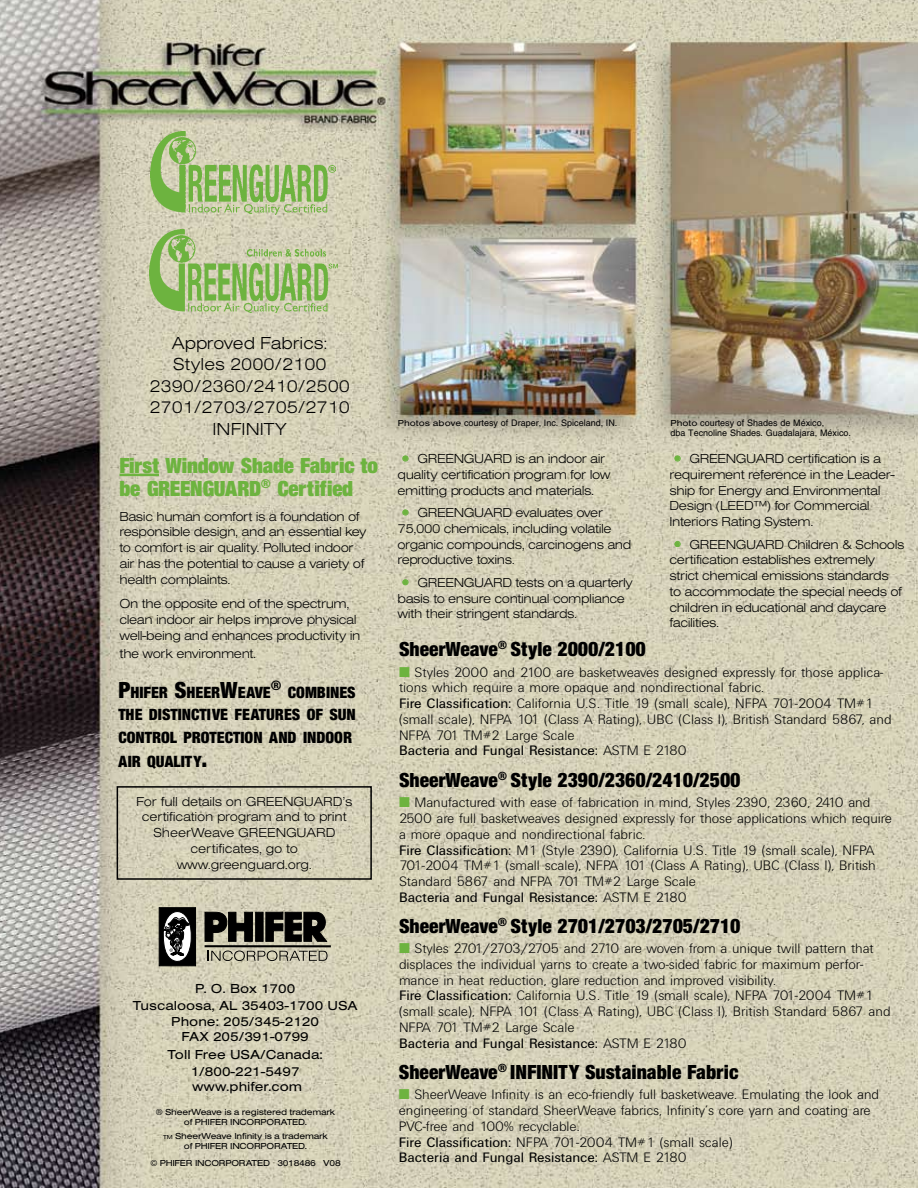
<style>
.page{position:relative;width:918px;height:1188px;background:#fff}
.page>*{position:absolute;margin:0;border:0;box-sizing:border-box;transform-origin:0 0}
.t1{font:22.5px/23.2px "Sans Extra Black Condensed DTC";letter-spacing:-.01em;color:#6db33f}
.t2{font:21px "Sans Black Condensed DTC";color:#000}
.t3{font:18px/21.6px "Sans Light Extended DTC";color:#000;text-align:center}
.t4{font:16.8px/22.5px "Sans Black Condensed DTC";color:#000;text-align:justify}
.t5{font:14.25px/15.8px "Univers Light DTC";letter-spacing:-.005em;color:#000}
.t6{font:14.25px "Univers DTC";color:#000}
.t7{font:13.95px "Sans Black Condensed DTC";color:#000}
.t8{font:13.5px/15.8px "Sans Light Extended DTC";letter-spacing:-.03em;color:#000}
.t9{font:13.5px/16.5px "Sans Extended Regular DTC";color:#000;text-align:center}
.t10{font:9px/9.8px "Sans Extended Regular DTC";letter-spacing:-.025em;color:#000;text-align:center}
.t11{font:9px/9.8px "Helvetica";color:#000}
.s1{font-size:24px}
.s2{font-size:6px}
.s3{font-family:"Sans Extended Regular DTC"}
.s4{font-family:"Sans Black Condensed DTC";font-size:27px;color:#6db33f}
.s5{color:#6db33f}
.s6{font-family:"Univers DTC"}
.s7{font-family:"Univers Light DTC"}
</style>
<div class="page">
<img style="left:0;top:0;width:918px;height:1188px">
<svg style="left:402px;top:456px;width:6px;height:5px"></svg>
<svg style="left:402px;top:510px;width:6px;height:5px"></svg>
<svg style="left:402px;top:579px;width:6px;height:6px"></svg>
<div style="left:117px;top:786px;width:255px;height:94px;border:2px solid #000"></div>
<hr style="left:205px;top:945px;width:126px;height:2px;background:#000">
<svg style="left:204px;top:912px;width:124px;height:198px;background:#b7b39e"></svg>
<svg style="left:159px;top:907px;width:37px;height:59px"></svg>
<img style="left:150px;top:131px;width:186px;height:84px">
<img style="left:150px;top:230px;width:187px;height:83px">
<hr style="left:120px;top:474px;width:39px;height:2px;background:#6db33f">
<svg style="left:675px;top:456px;width:6px;height:5px"></svg>
<svg style="left:675px;top:541px;width:6px;height:6px"></svg>
<p class="t3" style="left:149px;top:332px;width:202px">Approved Fabrics:<br>Styles 2000/2100<br>2390/2360/2410/2500<br>2701/2703/2705/2710<br>INFINITY</p>
<h1 class="t1" style="left:120px;top:453px;width:260px">First Window Shade Fabric to be GREENGUARD<sup>®</sup> Certified</h1>
<p class="t8" style="left:120px;top:508px;width:249px">Basic human comfort is a foundation of responsible design, and an essential key to comfort is air quality. Polluted indoor air has the potential to cause a variety of health complaints.</p>
<p class="t8" style="left:120px;top:596px;width:242px">On the opposite end of the spectrum, clean indoor air helps improve physical well-being and enhances productivity in</p>
<p class="t8" style="left:120px;top:645px;width:138px">the work environment.</p>
<p class="t4" style="left:118px;top:681px;width:154px"><span class="s1">P</span>HIFER <span class="s1">S</span>HEER<span class="s1">W</span>EAVE</p>
<p class="t7" style="left:271px;top:677px;width:12px">®</p>
<p class="t4" style="left:118px;top:681px;width:239px;text-indent:169px">COMBINES THE DISTINCTIVE FEATURES OF SUN CONTROL PROTECTION AND INDOOR</p>
<p class="t4" style="left:118px;top:750px;width:91px">AIR QUALITY<span class="s1">.</span></p>
<p class="t8" style="left:136px;top:793px;width:218px;text-align:center">For full details on GREENGUARD’s certification program and to print<br>SheerWeave GREENGUARD certificates, go to www.greenguard.org.</p>
<p class="t9" style="left:133px;top:980px;width:226px">P. O. Box 1700<br>Tuscaloosa, AL 35403-1700 USA<br>Phone: 205/345-2120</p>
<p class="t9" style="left:167px;top:1028px;width:157px;line-height:17.7px">FAX 205/391-0799<br>Toll Free USA/Canada:</p>
<p class="t9" style="left:191px;top:1063px;width:113px;line-height:15.3px;text-align:left">1/800-221-5497 www.phifer.com</p>
<p class="t10" style="left:156px;top:1107px;width:181px">® SheerWeave is a registered trademark of PHIFER INCORPORATED.</p>
<p class="t10" style="left:163px;top:1131px;width:166px"><span class="s2">TM</span> SheerWeave Infinity is a trademark of PHIFER INCORPORATED.</p>
<p class="t10" style="left:150px;top:1158px;width:192px">© PHIFER INCORPORATED 3018486 V08</p>
<p class="t11" style="left:398px;top:418px;width:221px"><span class="s3">Photos above</span> courtesy of Draper, Inc. Spiceland, IN.</p>
<p class="t8" style="left:398px;top:451px;width:215px"><span class="s4">•</span> GREENGUARD is an indoor air quality certification program for low emitting products and materials.</p>
<p class="t8" style="left:398px;top:505px;width:235px"><span class="s4">•</span> GREENGUARD evaluates over<br>75,000 chemicals, including volatile organic compounds, carcinogens and reproductive toxins.</p>
<p class="t8" style="left:398px;top:575px;width:237px"><span class="s4">•</span> GREENGUARD tests on a quarterly basis to ensure continual compliance with their stringent standards.</p>
<p class="t11" style="left:670px;top:418px;width:182px"><span class="s3">Photo</span> courtesy of Shades de México,<br>dba Tecnoline Shades. Guadalajara, México.</p>
<p class="t8" style="left:670px;top:451px;width:227px"><span class="s4">•</span> GREENGUARD certification is a requirement reference in the Leader&shy;ship for Energy and Environmental<br>Design (LEED™) for Commercial<br>Interiors Rating System.</p>
<p class="t8" style="left:670px;top:536px;width:236px"><span class="s4">•</span> GREENGUARD Children &amp; Schools certification establishes extremely strict chemical emissions standards<br>to accommodate the special needs of children in educational and daycare facilities.</p>
<h2 class="t2" style="left:399px;top:637px;width:248px">SHEERWEAVE<sup>®</sup> STYLE 2000/2100</h2>
<p class="t5" style="left:399px;top:664px;width:494px"><span class="s5">■</span> Styles 2000 and 2100 are basketweaves designed expressly for those applica&shy;tions which require a more opaque and nondirectional fabric.<br><span class="s6">Fire Classification:</span> California U.S. Title 19 (small scale), NFPA 701-2004 TM#1 (small scale), NFPA 101 (Class A Rating), UBC (Class I), British Standard 5867, and NFPA 701 TM#2 Large Scale</p>
<p class="t6" style="left:399px;top:743px;width:289px">Bacteria and Fungal Resistance: <span class="s7">ASTM E 2180</span></p>
<h2 class="t2" style="left:399px;top:768px;width:343px">SHEERWEAVE<sup>®</sup> STYLE 2390/2360/2410/2500</h2>
<p class="t5" style="left:399px;top:795px;width:494px"><span class="s5">■</span> Manufactured with ease of fabrication in mind, Styles 2390, 2360, 2410 and 2500 are full basketweaves designed expressly for those applications which require a more opaque and nondirectional fabric.<br><span class="s6">Fire Classification:</span> M1 (Style 2390), California U.S. Title 19 (small scale), NFPA 701-2004 TM#1 (small scale), NFPA 101 (Class A Rating), UBC (Class I), British Standard 5867 and NFPA 701 TM#2 Large Scale</p>
<p class="t6" style="left:399px;top:889px;width:289px">Bacteria and Fungal Resistance: <span class="s7">ASTM E 2180</span></p>
<h2 class="t2" style="left:399px;top:913px;width:343px">SHEERWEAVE<sup>®</sup> STYLE 2701/2703/2705/2710</h2>
<p class="t5" style="left:399px;top:941px;width:493px"><span class="s5">■</span> Styles 2701/2703/2705 and 2710 are woven from a unique twill pattern that displaces the individual yarns to create a two-sided fabric for maximum perfor&shy;mance in heat reduction, glare reduction and improved visibility.<br><span class="s6">Fire Classification:</span> California U.S. Title 19 (small scale), NFPA 701-2004 TM#1 (small scale), NFPA 101 (Class A Rating), UBC (Class I), British Standard 5867 and NFPA 701 TM#2 Large Scale</p>
<p class="t6" style="left:399px;top:1035px;width:289px">Bacteria and Fungal Resistance: <span class="s7">ASTM E 2180</span></p>
<h2 class="t2" style="left:399px;top:1060px;width:341px">SHEERWEAVE<sup>®</sup> INFINITY SUSTAINABLE FABRIC</h2>
<p class="t5" style="left:399px;top:1087px;width:482px"><span class="s5">■</span> SheerWeave Infinity is an eco-friendly full basketweave. Emulating the look and engineering of standard SheerWeave fabrics, Infinity’s core yarn and coating are PVC-free and 100% recyclable.<br><span class="s6">Fire Classification:</span> NFPA 701-2004 TM#1 (small scale)</p>
<p class="t6" style="left:399px;top:1150px;width:289px">Bacteria and Fungal Resistance: <span class="s7">ASTM E 2180</span></p>
</div>
